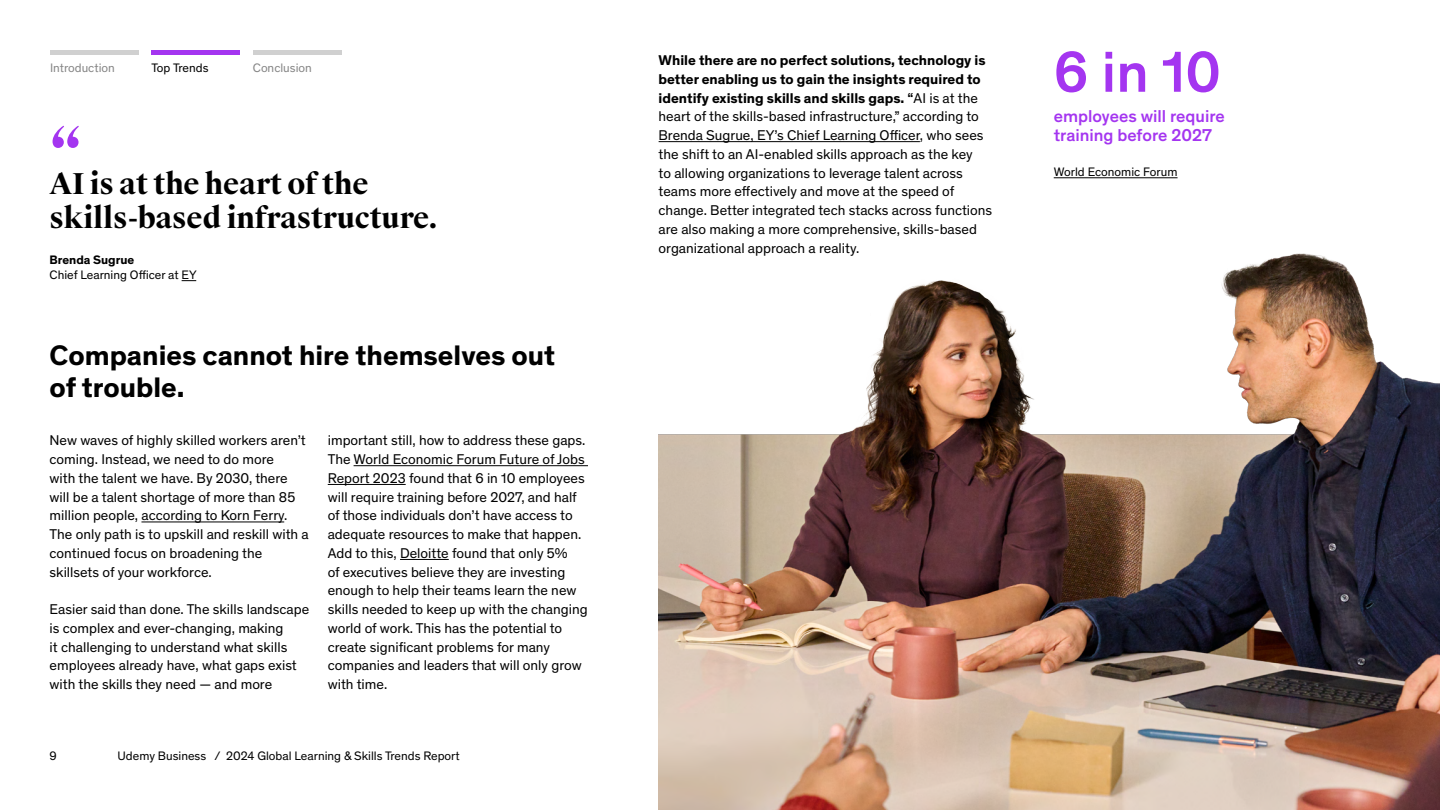
<style>
.page{position:relative;width:1440px;height:810px;background:#fff}
.page>*{position:absolute;margin:0;border:0;box-sizing:border-box;transform-origin:0 0}
.t1{font:700 66.25px "Suisse Works";color:#a435f0}
.Call-out_XL{font:500 58.75px "Udemy Sans Web";color:#a435f0}
.Quote_1{font:700 28.75px "Suisse Works";letter-spacing:-.01em;color:#000}
.h3_call-out{font:700 28.75px/32.5px "Udemy Sans Web";color:#000}
.Call-out_1{font:500 17.5px "Udemy Sans Web";color:#a435f0}
.Paragraph_Style_3{font:14.38px/18.8px "Udemy Sans Web";color:#000}
.Call-out_1-2{font:14.38px/18.8px "Udemy Sans Web";color:#000}
.Source_2__full{font:12.5px "Udemy Sans Web";color:#000}
.t2{font:12.5px "Udemy Sans Web";color:#868686}
.Source_2__full-2{font:700 12.5px "Udemy Sans Web";color:#000}
.s1{font-weight:700}
.s2{font-weight:500}
</style>
<div class="page">
<div style="left:50px;top:50px;width:89px;height:5px;background:#d0d0d0"></div>
<div style="left:253px;top:50px;width:89px;height:5px;background:#d0d0d0"></div>
<div style="left:151px;top:50px;width:89px;height:5px;background:#a435f0"></div>
<img style="left:659px;top:142px;width:781px;height:668px">
<hr style="left:141px;top:522px;width:143px;height:1px;background:#000">
<hr style="left:354px;top:465px;width:234px;height:1px;background:#000">
<hr style="left:328px;top:484px;width:78px;height:1px;background:#000">
<hr style="left:400px;top:559px;width:49px;height:1px;background:#000">
<svg style="left:182px;top:280px;width:14px;height:1px"></svg>
<hr style="left:1054px;top:177px;width:124px;height:1px;background:#000">
<hr style="left:659px;top:141px;width:261px;height:1px;background:#000">
<p class="t2" style="left:50px;top:59px;width:66px">Introduction</p>
<p class="Source_2__full" style="left:151px;top:59px;width:59px">Top Trends</p>
<p class="t2" style="left:253px;top:59px;width:61px">Conclusion</p>
<h1 class="t1" style="left:50px;top:112px;width:36px">“</h1>
<h2 class="Quote_1" style="left:50px;top:165px;width:320px">AI is at the heart of the</h2>
<h2 class="Quote_1" style="left:50px;top:200px;width:390px">skills-based infrastructure.</h2>
<h4 class="Source_2__full-2" style="left:50px;top:251px;width:86px">Brenda Sugrue</h4>
<h4 class="Source_2__full" style="left:50px;top:266px;width:149px">Chief Learning Officer at EY</h4>
<h3 class="h3_call-out" style="left:50px;top:337px;width:507px">Companies cannot hire themselves out of trouble.</h3>
<p class="Paragraph_Style_3" style="left:50px;top:431px;width:261px">New waves of highly skilled workers aren’t coming. Instead, we need to do more<br>with the talent we have. By 2030, there will be a talent shortage of more than 85 million people, according to Korn Ferry.<br>The only path is to upskill and reskill with a continued focus on broadening the skillsets of your workforce.</p>
<p class="Paragraph_Style_3" style="left:50px;top:599px;width:261px">Easier said than done. The skills landscape is complex and ever-changing, making<br>it challenging to understand what skills employees already have, what gaps exist with the skills they need — and more</p>
<p class="Paragraph_Style_3" style="left:328px;top:431px;width:261px">important still, how to address these gaps.<br>The World Economic Forum Future of Jobs Report 2023 found that 6 in 10 employees will require training before 2027, and half of those individuals don’t have access to adequate resources to make that happen.<br>Add to this, Deloitte found that only 5%<br>of executives believe they are investing enough to help their teams learn the new skills needed to keep up with the changing world of work. This has the potential to create significant problems for many companies and leaders that will only grow with time.</p>
<p class="Source_2__full" style="left:50px;top:747px;width:9px">9</p>
<p class="Source_2__full" style="left:118px;top:747px;width:344px">Udemy Business / 2024 Global Learning &amp; Skills Trends Report</p>
<h3 class="Call-out_1-2" style="left:659px;top:50px;width:335px"><span class="s1">While there are no perfect solutions, technology is better enabling us to gain the insights required to identify existing skills and skills gaps.</span> <span class="s2">“</span>AI is at the heart of the skills-based infrastructure,” according to Brenda Sugrue, EY’s Chief Learning Officer, who sees the shift to an AI-enabled skills approach as the key<br>to allowing organizations to leverage talent across teams more effectively and move at the speed of change. Better integrated tech stacks across functions are also making a more comprehensive, skills-based organizational approach a reality.</h3>
<h3 class="Call-out_XL" style="left:1054px;top:28px;width:169px">6 in 10</h3>
<h3 class="Call-out_1" style="left:1054px;top:103px;width:173px">employees will require</h3>
<h3 class="Call-out_1" style="left:1054px;top:122px;width:160px">training before 2027</h3>
<h4 class="Source_2__full" style="left:1054px;top:164px;width:125px">World Economic Forum</h4>
</div>
